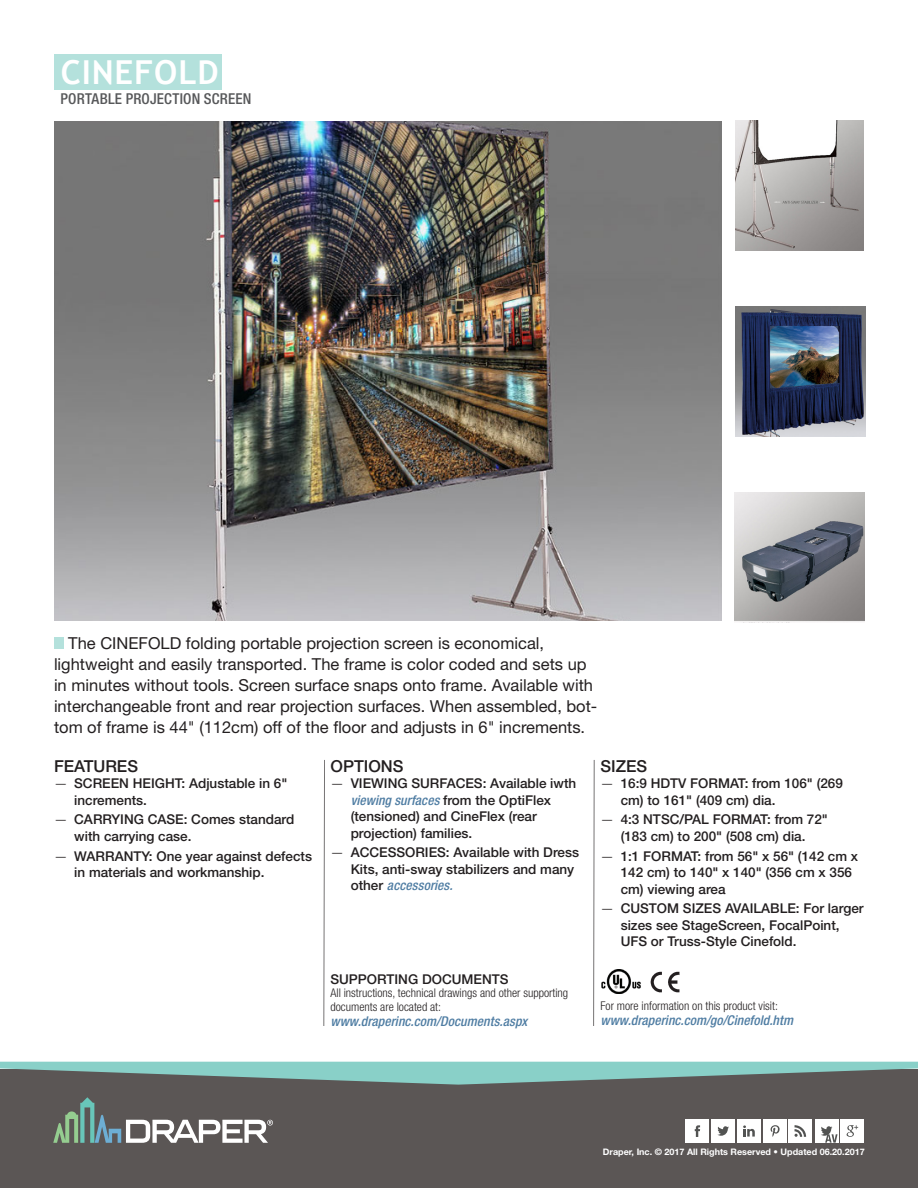
<style>
.page{position:relative;width:918px;height:1188px;background:#fff}
.page>*{position:absolute;margin:0;border:0;box-sizing:border-box;transform-origin:0 0}
.t1{font:700 33px "Trebuchet MS";letter-spacing:.025em;color:#fff}
.t2{font:16.5px/21px "Helvetica Neue LT Std";color:#231f20}
.t3{font:500 16.5px "Helvetica Neue LT Std";color:#231f20}
.t4{font:500 condensed 15px "Helvetica Neue LT Std";letter-spacing:.01em;color:#57585a}
.t5{font:500 13.5px/16.5px "Helvetica Neue LT Std";color:#231f20}
.t6{font:italic 500 condensed 13.5px "Helvetica Neue LT Std";letter-spacing:.01em;color:#4f7da3}
.t7{font:300 condensed 12px/13.5px "Helvetica Neue LT Std";color:#231f20}
.t8{font:700 9px "Helvetica Neue LT Std";color:#fff}
.s1{font-weight:300}
.s2{font-style:italic;font-stretch:condensed;color:#4f7da3}
</style>
<div class="page">
<div style="left:0;top:1069px;width:918px;height:119px;background:#5b5655"></div>
<svg style="left:0;top:1062px;width:918px;height:23px"></svg>
<svg style="left:53px;top:1097px;width:220px;height:46px"></svg>
<div style="left:686px;top:1120px;width:23px;height:23px;background:#fff"></div>
<svg style="left:695px;top:1125px;width:5px;height:12px"></svg>
<div style="left:712px;top:1119px;width:23px;height:24px;background:#fff"></div>
<svg style="left:717px;top:1126px;width:12px;height:10px"></svg>
<div style="left:737px;top:1119px;width:24px;height:24px;background:#fff"></div>
<svg style="left:743px;top:1125px;width:12px;height:12px"></svg>
<div style="left:763px;top:1119px;width:23px;height:24px;background:#fff"></div>
<svg style="left:771px;top:1125px;width:9px;height:12px"></svg>
<div style="left:789px;top:1119px;width:23px;height:24px;background:#fff"></div>
<svg style="left:795px;top:1125px;width:11px;height:12px"></svg>
<div style="left:815px;top:1119px;width:23px;height:24px;background:#fff"></div>
<svg style="left:821px;top:1126px;width:17px;height:17px"></svg>
<div style="left:841px;top:1119px;width:23px;height:24px;background:#fff"></div>
<svg style="left:847px;top:1125px;width:11px;height:12px"></svg>
<div style="left:54px;top:54px;width:167px;height:35px;background:#b4e1dc"></div>
<img style="left:54px;top:122px;width:667px;height:499px">
<img style="left:735px;top:121px;width:129px;height:130px">
<svg style="left:593px;top:760px;width:2px;height:266px"></svg>
<svg style="left:323px;top:760px;width:2px;height:266px"></svg>
<div style="left:54px;top:637px;width:10px;height:12px;background:#b4e1dc"></div>
<img style="left:735px;top:307px;width:130px;height:129px">
<img style="left:734px;top:493px;width:130px;height:129px">
<img style="left:601px;top:970px;width:40px;height:23px">
<img style="left:650px;top:971px;width:30px;height:22px">
<p class="t1" style="left:61px;top:51px;width:159px">CINEFOLD</p>
<p class="t4" style="left:60px;top:90px;width:192px">PORTABLE PROJECTION SCREEN</p>
<p class="t2" style="left:54px;top:632px;width:545px;text-indent:14px">The CINEFOLD folding portable projection screen is economical, lightweight and easily transported. The frame is color coded and sets up in minutes without tools. Screen surface snaps onto frame. Available with interchangeable front and rear projection surfaces. When assembled, bot&shy;tom of frame is 44" (112cm) off of the floor and adjusts in 6" increments.</p>
<p class="t3" style="left:54px;top:756px;width:86px">FEATURES</p>
<p class="t5" style="left:74px;top:775px;width:215px;text-indent:-20px"><span class="s1">—</span> SCREEN HEIGHT: Adjustable in 6" increments.</p>
<p class="t5" style="left:74px;top:811px;width:222px;text-indent:-20px"><span class="s1">—</span> CARRYING CASE: Comes standard with carrying case.</p>
<p class="t5" style="left:74px;top:848px;width:239px;text-indent:-20px"><span class="s1">—</span> WARRANTY: One year against defects in materials and workmanship.</p>
<p class="t3" style="left:330px;top:756px;width:75px">OPTIONS</p>
<p class="t5" style="left:351px;top:775px;width:227px;text-indent:-20px"><span class="s1">—</span> VIEWING SURFACES: Available iwth <span class="s2">viewing surfaces</span> from the OptiFlex (tensioned) and CineFlex (rear projection) families.</p>
<p class="t5" style="left:351px;top:844px;width:230px;text-indent:-20px"><span class="s1">—</span> ACCESSORIES: Available with Dress<br>Kits, anti-sway stabilizers and many other <span class="s2">accessories.</span></p>
<p class="t5" style="left:330px;top:971px;width:180px">SUPPORTING DOCUMENTS</p>
<p class="t7" style="left:330px;top:986px;width:239px">All instructions, technical drawings and other supporting documents are located at:</p>
<p class="t6" style="left:330px;top:1013px;width:198px">www.draperinc.com/Documents.aspx</p>
<p class="t3" style="left:600px;top:756px;width:48px">SIZES</p>
<p class="t5" style="left:621px;top:775px;width:224px;text-indent:-20px"><span class="s1">—</span> 16:9 HDTV FORMAT: from 106" (269 cm) to 161" (409 cm) dia.</p>
<p class="t5" style="left:600px;top:811px;width:229px;text-align:center"><span class="s1">—</span> 4:3 NTSC/PAL FORMAT: from 72" (183 cm) to 200" (508 cm) dia.</p>
<p class="t5" style="left:621px;top:848px;width:239px;text-indent:-20px"><span class="s1">—</span> 1:1 FORMAT: from 56" x 56" (142 cm x<br>142 cm) to 140" x 140" (356 cm x 356 cm) viewing area</p>
<p class="t5" style="left:621px;top:900px;width:245px;text-indent:-20px"><span class="s1">—</span> CUSTOM SIZES AVAILABLE: For larger sizes see StageScreen, FocalPoint,<br>UFS or Truss-Style Cinefold.</p>
<p class="t7" style="left:600px;top:999px;width:179px">For more information on this product visit:</p>
<p class="t6" style="left:600px;top:1013px;width:194px">www.draperinc.com/go/Cinefold.htm</p>
<p class="t8" style="left:603px;top:1146px;width:263px">Draper, Inc. © 2017 All Rights Reserved • Updated 06.20.2017</p>
</div>
